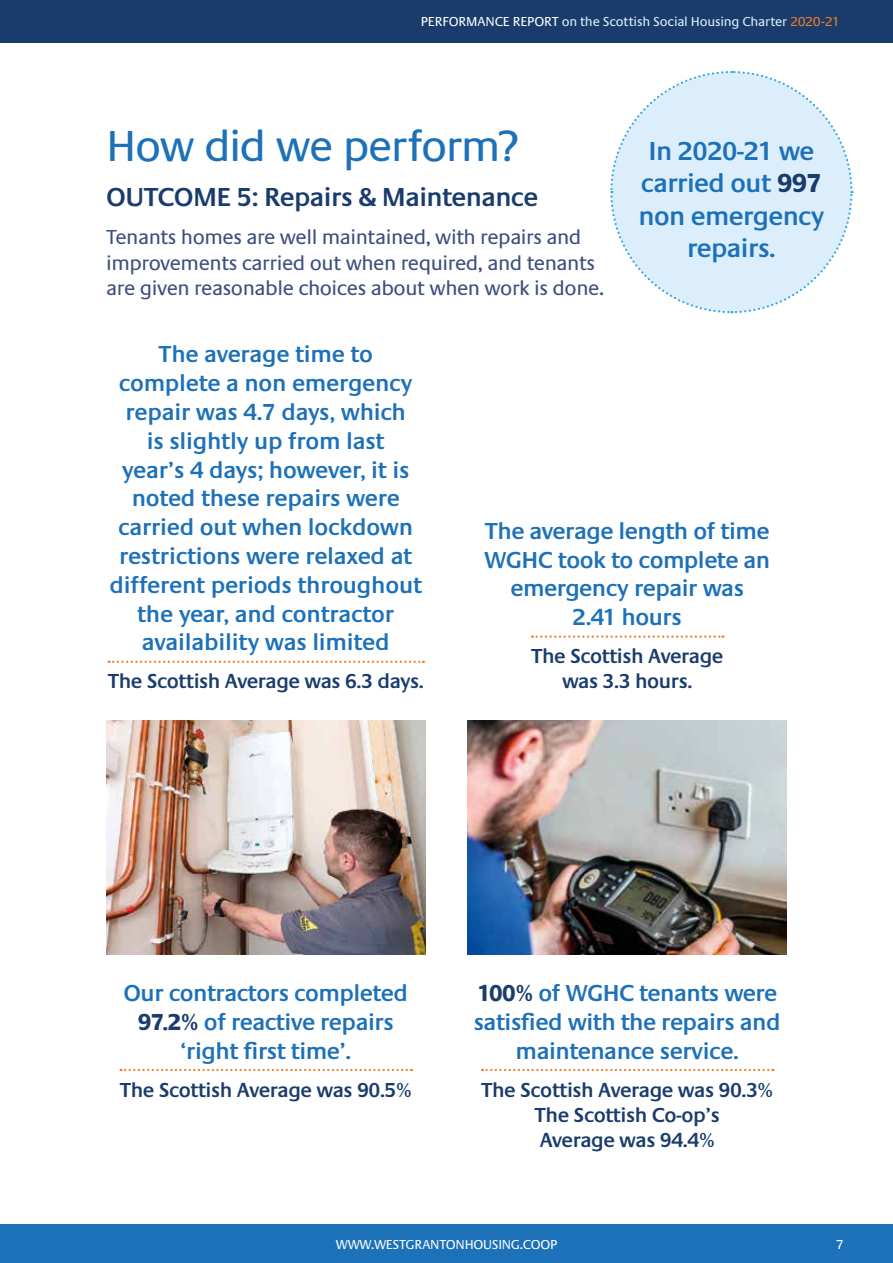
<style>
.page{position:relative;width:893px;height:1263px;background:#fff}
.page>*{position:absolute;margin:0;border:0;box-sizing:border-box;transform-origin:0 0}
.t1{font:45px "Praxis EF";letter-spacing:-.035em;color:#1d71b8}
.t2{font:600 27px/32.4px "Praxis EF";letter-spacing:-.02em;color:#1d71b8;text-align:center}
.t3{font:600 27px "Praxis EF";letter-spacing:-.02em;color:#193c6c}
.t4{font:600 24px/28.8px "Praxis EF";letter-spacing:-.02em;color:#1d71b8;text-align:center}
.t5{font:600 21px/25.2px "Praxis EF";letter-spacing:-.02em;color:#193c6c;text-align:center}
.t6{font:21px/25.2px "Praxis EF";letter-spacing:-.02em;color:#3c4f7d}
.t7{font:13.5px "Praxis EF";letter-spacing:-.015em;color:#dceefc}
.t8{font:13.5px "Praxis EF";letter-spacing:-.02em;color:#fff}
.s1{color:#fff}
.s2{color:#ef7e26}
.s3{font-weight:700;color:#193c6c}
</style>
<div class="page">
<div style="left:0;top:0;width:893px;height:43px;background:#193c6c"></div>
<div style="left:0;top:1225px;width:893px;height:38px;background:#1d71b8"></div>
<img style="left:468px;top:720px;width:319px;height:234px">
<img style="left:106px;top:720px;width:319px;height:234px">
<svg style="left:610px;top:70px;width:244px;height:244px"></svg>
<svg style="left:109px;top:661px;width:315px;height:2px"></svg>
<svg style="left:532px;top:635px;width:191px;height:3px"></svg>
<svg style="left:121px;top:1069px;width:291px;height:2px"></svg>
<svg style="left:482px;top:1069px;width:291px;height:2px"></svg>
<p class="t7" style="left:421px;top:15px;width:420px"><span class="s1">PERFORMANCE REPORT</span> on the Scottish Social Housing Charter <span class="s2">2020-21</span></p>
<h1 class="t1" style="left:106px;top:122px;width:414px">How did we perform?</h1>
<p class="t3" style="left:106px;top:183px;width:433px">OUTCOME 5: Repairs &amp; Maintenance</p>
<p class="t6" style="left:106px;top:225px;width:499px">Tenants homes are well maintained, with repairs and improvements carried out when required, and tenants are given reasonable choices about when work is done.</p>
<p class="t2" style="left:638px;top:135px;width:187px">In 2020-21 we carried out <span class="s3">997 </span>non emergency repairs.</p>
<p class="t4" style="left:109px;top:340px;width:314px">The average time to complete a non emergency repair was 4.7 days, which<br>is slightly up from last<br>year’s 4 days; however, it is noted these repairs were carried out when lockdown restrictions were relaxed at different periods throughout the year, and contractor availability was limited</p>
<p class="t5" style="left:108px;top:669px;width:318px">The Scottish Average was 6.3 days.</p>
<p class="t4" style="left:484px;top:517px;width:288px">The average length of time<br>WGHC took to complete an emergency repair was<br>2.41 hours</p>
<p class="t5" style="left:531px;top:644px;width:194px">The Scottish Average was 3.3 hours.</p>
<p class="t4" style="left:123px;top:979px;width:286px">Our contractors completed<br><span class="s3">97.2%</span> of reactive repairs ‘right first time’.</p>
<p class="t5" style="left:120px;top:1077px;width:294px">The Scottish Average was 90.5%</p>
<p class="t4" style="left:474px;top:979px;width:308px"><span class="s3">100%</span> of WGHC tenants were satisfied with the repairs and maintenance service.</p>
<p class="t5" style="left:481px;top:1077px;width:294px">The Scottish Average was 90.3%<br>The Scottish Co-op’s<br>Average was 94.4%</p>
<p class="t8" style="left:336px;top:1237px;width:223px">WWW.WESTGRANTONHOUSING.COOP</p>
<p class="t8" style="left:836px;top:1237px;width:9px">7</p>
</div>
